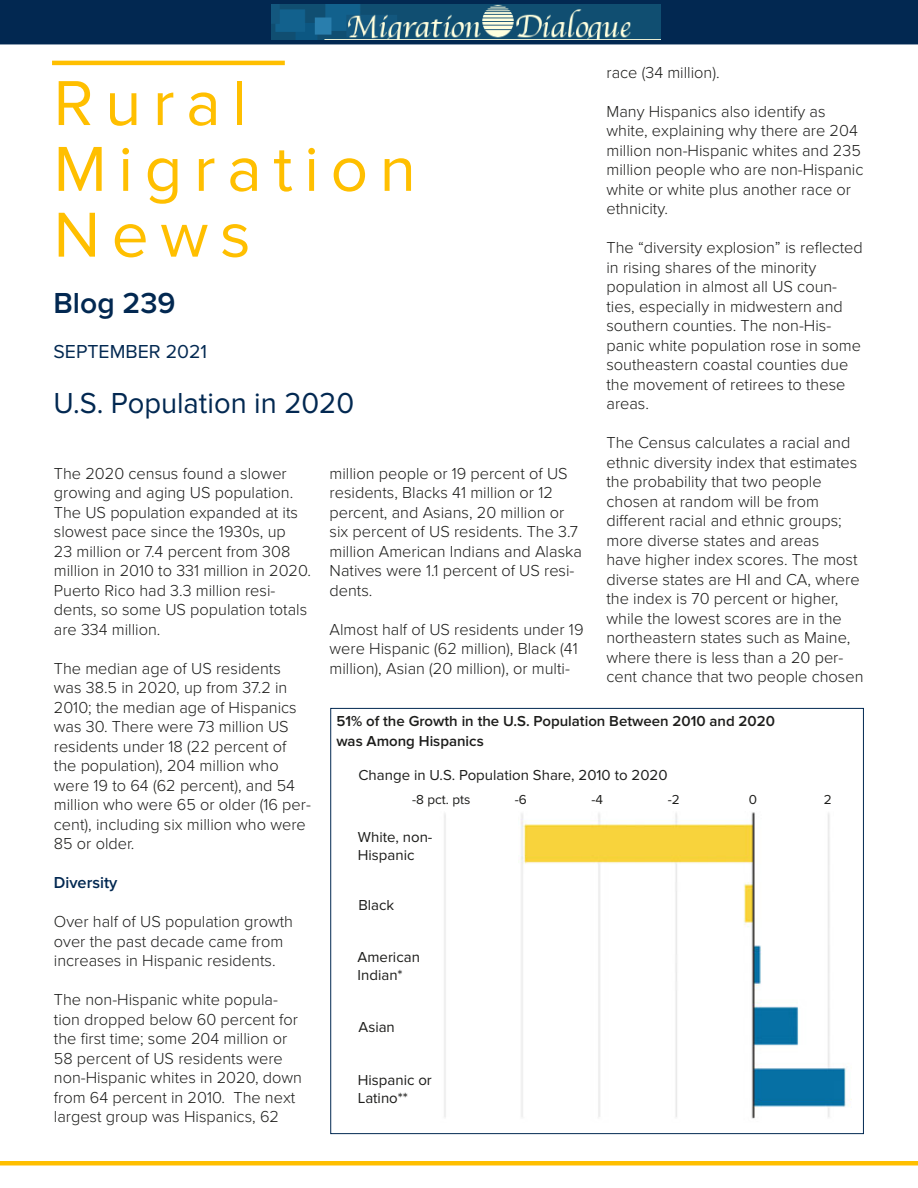
<style>
.page{position:relative;width:918px;height:1188px;background:#fff}
.page>*{position:absolute;margin:0;border:0;box-sizing:border-box;transform-origin:0 0}
.Magazine_Title{font:65.85px "Proxima Nova";letter-spacing:.175em;color:#ffbf00}
.Magazine_Title_Sub{font:30px "Proxima Nova";color:#022851}
.Magazine_Title_Sub-2{font:600 30px "Proxima Nova";color:#022851}
.Number_-_Issue_-_Pri{font:19.5px "Proxima Nova";color:#022851}
.Body_Text{font:300 16.5px/19.5px "Proxima Nova";color:#1d1d1b}
.Body_Text-2{font:600 16.5px "Proxima Nova";color:#022851}
.Article_Body__Palati{font:15px/18px "Proxima Nova";color:#1d1d1b}
.Article_Body__Palati-2{font:600 15px/20.2px "Proxima Nova";color:#1d1d1b}
.Article_Body__Palati-3{font:13.5px "Proxima Nova";color:#1d1d1b}
</style>
<div class="page">
<div style="left:0;top:0;width:918px;height:44px;background:#022851"></div>
<hr style="left:52px;top:61px;width:233px;height:4px;background:#ffbf00">
<div style="left:0;top:1161px;width:918px;height:5px;background:#ffbf00"></div>
<img style="left:272px;top:5px;width:389px;height:35px">
<img style="left:444px;top:812px;width:408px;height:307px">
<p class="Body_Text" style="left:606px;top:63px;width:115px">race (34 million).</p>
<p class="Body_Text" style="left:606px;top:102px;width:259px">Many Hispanics also identify as white, explaining why there are 204 million non-Hispanic whites and 235 million people who are non-Hispanic white or white plus another race or ethnicity.</p>
<p class="Body_Text" style="left:606px;top:239px;width:258px">The “diversity explosion” is reflected in rising shares of the minority population in almost all US coun&shy;ties, especially in midwestern and southern counties. The non-His&shy;panic white population rose in some southeastern coastal counties due the movement of retirees to these areas.</p>
<p class="Body_Text" style="left:606px;top:434px;width:258px">The Census calculates a racial and ethnic diversity index that estimates the probability that two people chosen at random will be from different racial and ethnic groups; more diverse states and areas<br>have higher index scores. The most diverse states are HI and CA, where the index is 70 percent or higher, while the lowest scores are in the northeastern states such as Maine, where there is less than a 20 per&shy;cent chance that two people chosen</p>
<p class="Article_Body__Palati-2" style="left:336px;top:711px;width:440px">51% of the Growth in the U.S. Population Between 2010 and 2020 was Among Hispanics</p>
<p class="Magazine_Title" style="left:54px;top:65px;width:195px">Rural</p>
<p class="Magazine_Title" style="left:54px;top:131px;width:364px">Migration</p>
<p class="Magazine_Title" style="left:54px;top:197px;width:199px">News</p>
<p class="Magazine_Title_Sub-2" style="left:54px;top:286px;width:124px">Blog 239</p>
<p class="Number_-_Issue_-_Pri" style="left:54px;top:340px;width:155px">SEPTEMBER 2021</p>
<p class="Magazine_Title_Sub" style="left:54px;top:385px;width:302px">U.S. Population in 2020</p>
<p class="Body_Text" style="left:54px;top:464px;width:259px">The 2020 census found a slower growing and aging US population.<br>The US population expanded at its slowest pace since the 1930s, up<br>23 million or 7.4 percent from 308 million in 2010 to 331 million in 2020.<br>Puerto Rico had 3.3 million resi&shy;dents, so some US population totals are 334 million.</p>
<p class="Body_Text" style="left:54px;top:659px;width:259px">The median age of US residents was 38.5 in 2020, up from 37.2 in<br>2010; the median age of Hispanics was 30. There were 73 million US residents under 18 (22 percent of the population), 204 million who were 19 to 64 (62 percent), and 54 million who were 65 or older (16 per&shy;cent), including six million who were<br>85 or older.</p>
<p class="Body_Text-2" style="left:54px;top:873px;width:65px">Diversity</p>
<p class="Body_Text" style="left:54px;top:912px;width:241px">Over half of US population growth over the past decade came from increases in Hispanic residents.</p>
<p class="Body_Text" style="left:54px;top:990px;width:250px">The non-Hispanic white popula&shy;tion dropped below 60 percent for the first time; some 204 million or<br>58 percent of US residents were non-Hispanic whites in 2020, down from 64 percent in 2010. The next largest group was Hispanics, 62</p>
<p class="Body_Text" style="left:330px;top:464px;width:254px">million people or 19 percent of US residents, Blacks 41 million or 12 percent, and Asians, 20 million or six percent of US residents. The 3.7 million American Indians and Alaska<br>Natives were 1.1 percent of US resi&shy;dents.</p>
<p class="Body_Text" style="left:330px;top:620px;width:255px">Almost half of US residents under 19 were Hispanic (62 million), Black (41 million), Asian (20 million), or multi-</p>
<p class="Article_Body__Palati" style="left:358px;top:767px;width:311px">Change in U.S. Population Share, 2010 to 2020</p>
<p class="Article_Body__Palati-3" style="left:412px;top:792px;width:60px">-8 pct. pts</p>
<p class="Article_Body__Palati-3" style="left:515px;top:792px;width:14px">-6</p>
<p class="Article_Body__Palati-3" style="left:591px;top:792px;width:13px">-4</p>
<p class="Article_Body__Palati-3" style="left:668px;top:792px;width:13px">-2</p>
<p class="Article_Body__Palati-3" style="left:749px;top:792px;width:10px">0</p>
<p class="Article_Body__Palati-3" style="left:824px;top:792px;width:9px">2</p>
<p class="Article_Body__Palati" style="left:358px;top:828px;width:76px">White, non-<br>Hispanic</p>
<p class="Article_Body__Palati" style="left:358px;top:896px;width:37px">Black</p>
<p class="Article_Body__Palati" style="left:358px;top:948px;width:64px">American<br>Indian*</p>
<p class="Article_Body__Palati" style="left:358px;top:1019px;width:38px">Asian</p>
<p class="Article_Body__Palati" style="left:358px;top:1071px;width:76px">Hispanic or<br>Latino**</p>
</div>
